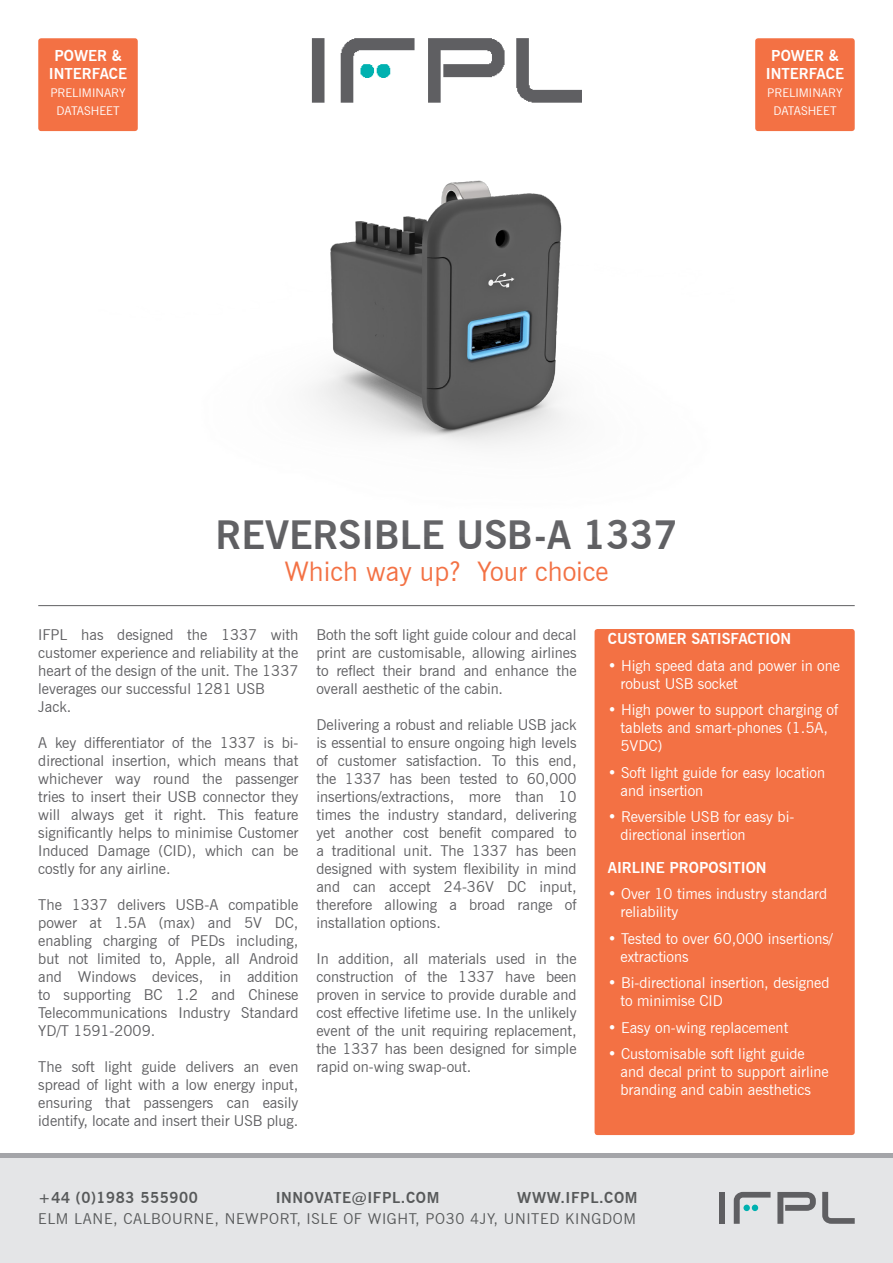
<style>
.page{position:relative;width:893px;height:1263px;background:#fff}
.page>*{position:absolute;margin:0;border:0;box-sizing:border-box;transform-origin:0 0}
.t1{font:700 39px "News Gothic BT";color:#5f5f62}
.t2{font:27px "News Gothic BT";color:#f37144}
.t3{font:15px/18px "News Gothic BT";color:#5f5f62;text-align:justify}
.t4{font:15px/18px "News Gothic BT";color:#fff}
.t5{font:700 15px "News Gothic BT";color:#fff}
.t6{font:15px "News Gothic BT";letter-spacing:.04em;color:#57595a}
.t7{font:700 15px "News Gothic BT";letter-spacing:.04em;color:#57595a}
.t8{font:12px "News Gothic BT";color:#fff}
</style>
<div class="page">
<img style="left:311px;top:38px;width:271px;height:65px">
<div style="left:595px;top:629px;width:260px;height:506px;background:#f37144;border-radius:3px"></div>
<hr style="left:38px;top:605px;width:817px;height:1px;background:#5f5f62">
<div style="left:755px;top:38px;width:100px;height:93px;background:#f37144;border-radius:3px"></div>
<div style="left:0;top:1157px;width:893px;height:106px;background:#e4e5e7"></div>
<hr style="left:0;top:1153px;width:893px;height:4px;background:#a4a5a9">
<div style="left:719px;top:1192px;width:6px;height:32px;background:#5f5f62"></div>
<svg style="left:734px;top:1192px;width:36px;height:32px"></svg>
<svg style="left:777px;top:1192px;width:39px;height:32px"></svg>
<svg style="left:822px;top:1192px;width:33px;height:32px"></svg>
<div style="left:752px;top:1204px;width:6px;height:7px;background:#00b1b0;border-radius:50%"></div>
<div style="left:743px;top:1204px;width:7px;height:7px;background:#00b1b0;border-radius:50%"></div>
<img style="left:313px;top:180px;width:253px;height:266px">
<div style="left:38px;top:38px;width:100px;height:93px;background:#f37144;border-radius:3px"></div>
<p class="t5" style="left:54px;top:47px;width:69px">POWER &amp;</p>
<p class="t5" style="left:49px;top:65px;width:80px">INTERFACE</p>
<p class="t8" style="left:50px;top:86px;width:77px">PRELIMINARY</p>
<p class="t8" style="left:56px;top:104px;width:65px">DATASHEET</p>
<p class="t5" style="left:771px;top:47px;width:69px">POWER &amp;</p>
<p class="t5" style="left:766px;top:65px;width:80px">INTERFACE</p>
<p class="t8" style="left:767px;top:86px;width:77px">PRELIMINARY</p>
<p class="t8" style="left:773px;top:104px;width:65px">DATASHEET</p>
<p class="t1" style="left:216px;top:511px;width:463px">REVERSIBLE USB-A 1337</p>
<p class="t2" style="left:284px;top:555px;width:326px">Which way up? Your choice</p>
<p class="t3" style="left:38px;top:626px;width:262px">IFPL has designed the 1337 with customer experience and reliability at the heart of the design of the unit. The 1337 leverages our successful 1281 USB</p>
<p class="t3" style="left:38px;top:698px;width:35px">Jack.</p>
<p class="t3" style="left:38px;top:734px;width:262px">A key differentiator of the 1337 is bi&shy;directional insertion, which means that whichever way round the passenger tries to insert their USB connector they will always get it right. This feature significantly helps to minimise Customer Induced Damage (CID), which can be costly for any airline.</p>
<p class="t3" style="left:38px;top:896px;width:262px">The 1337 delivers USB-A compatible power at 1.5A (max) and 5V DC, enabling charging of PEDs including, but not limited to, Apple, all Android and Windows devices, in addition to supporting BC 1.2 and Chinese Telecommunications Industry Standard YD/T 1591-2009.</p>
<p class="t3" style="left:38px;top:1058px;width:262px">The soft light guide delivers an even spread of light with a low energy input, ensuring that passengers can easily identify, locate and insert their USB plug.</p>
<p class="t3" style="left:316px;top:626px;width:262px">Both the soft light guide colour and decal print are customisable, allowing airlines to reflect their brand and enhance the overall aesthetic of the cabin.</p>
<p class="t3" style="left:316px;top:716px;width:262px">Delivering a robust and reliable USB jack is essential to ensure ongoing high levels of customer satisfaction. To this end, the 1337 has been tested to 60,000 insertions/extractions, more than 10 times the industry standard, delivering yet another cost benefit compared to a traditional unit. The 1337 has been designed with system flexibility in mind and can accept 24-36V DC input, therefore allowing a broad range of installation options.</p>
<p class="t3" style="left:316px;top:950px;width:262px">In addition, all materials used in the construction of the 1337 have been proven in service to provide durable and cost effective lifetime use. In the unlikely event of the unit requiring replacement, the 1337 has been designed for simple rapid on-wing swap-out.</p>
<p class="t5" style="left:608px;top:630px;width:185px">CUSTOMER SATISFACTION</p>
<p class="t4" style="left:620px;top:656px;width:221px;text-indent:-13px">• High speed data and power in one robust USB socket</p>
<p class="t4" style="left:620px;top:701px;width:219px;text-indent:-13px">• High power to support charging of tablets and smart-phones (1.5A,<br>5VDC)</p>
<p class="t4" style="left:620px;top:763px;width:206px;text-indent:-13px">• Soft light guide for easy location and insertion</p>
<p class="t4" style="left:620px;top:808px;width:175px;text-indent:-13px">• Reversible USB for easy bi&shy;directional insertion</p>
<p class="t5" style="left:608px;top:858px;width:160px">AIRLINE PROPOSITION</p>
<p class="t4" style="left:620px;top:885px;width:208px;text-indent:-13px">• Over 10 times industry standard reliability</p>
<p class="t4" style="left:620px;top:929px;width:214px;text-indent:-13px">• Tested to over 60,000 insertions/ extractions</p>
<p class="t4" style="left:620px;top:974px;width:210px;text-indent:-13px">• Bi-directional insertion, designed to minimise CID</p>
<p class="t4" style="left:608px;top:1018px;width:182px">• Easy on-wing replacement</p>
<p class="t4" style="left:620px;top:1045px;width:210px;text-indent:-13px">• Customisable soft light guide and decal print to support airline branding and cabin aesthetics</p>
<p class="t7" style="left:38px;top:1188px;width:161px">+44 (0)1983 555900</p>
<p class="t7" style="left:276px;top:1188px;width:165px">INNOVATE@IFPL.COM</p>
<p class="t7" style="left:517px;top:1188px;width:122px">WWW.IFPL.COM</p>
<p class="t6" style="left:38px;top:1209px;width:599px">ELM LANE, CALBOURNE, NEWPORT, ISLE OF WIGHT, PO30 4JY, UNITED KINGDOM</p>
</div>
